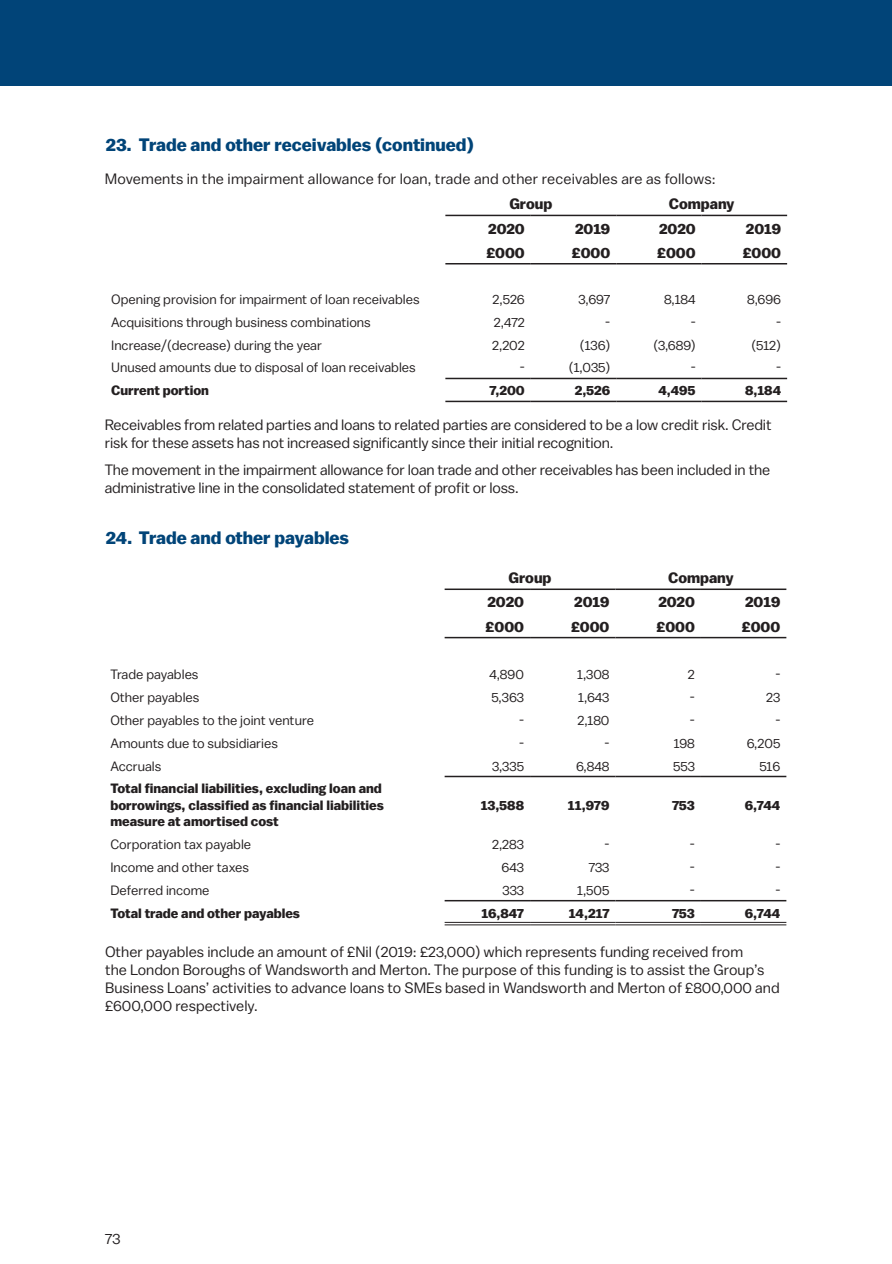
<style>
.page{position:relative;width:892px;height:1264px;background:#fff}
.page>*{position:absolute;margin:0;border:0;box-sizing:border-box;transform-origin:0 0}
.t1{font:700 18px "Balto";color:#014478}
.t2{font:15px/18px "Balto";letter-spacing:-.01em;color:#231f20}
.t3{font:700 15px "Balto";color:#231f20}
.t4{font:15px "Balto";letter-spacing:.01em;color:#231f20}
.t5{font:13.5px "Balto";color:#231f20}
.t6{font:700 13.5px/16.2px "Balto";color:#231f20}
</style>
<div class="page">
<div style="left:0;top:0;width:892px;height:85px;background:#014478"></div>
<hr style="left:445px;top:900px;width:85px;height:1px;background:#231f20">
<hr style="left:530px;top:900px;width:85px;height:1px;background:#231f20">
<hr style="left:615px;top:900px;width:86px;height:1px;background:#231f20">
<hr style="left:701px;top:900px;width:85px;height:1px;background:#231f20">
<hr style="left:445px;top:775px;width:85px;height:2px;background:#231f20">
<hr style="left:530px;top:775px;width:85px;height:2px;background:#231f20">
<hr style="left:615px;top:775px;width:86px;height:2px;background:#231f20">
<hr style="left:701px;top:775px;width:85px;height:2px;background:#231f20">
<hr style="left:445px;top:588px;width:85px;height:2px;background:#231f20">
<hr style="left:530px;top:588px;width:85px;height:2px;background:#231f20">
<hr style="left:615px;top:588px;width:86px;height:2px;background:#231f20">
<hr style="left:701px;top:588px;width:85px;height:2px;background:#231f20">
<hr style="left:445px;top:922px;width:85px;height:1px;background:#231f20">
<hr style="left:445px;top:924px;width:85px;height:1px;background:#231f20">
<hr style="left:530px;top:922px;width:85px;height:1px;background:#231f20">
<hr style="left:530px;top:924px;width:85px;height:1px;background:#231f20">
<hr style="left:615px;top:922px;width:86px;height:1px;background:#231f20">
<hr style="left:615px;top:924px;width:86px;height:1px;background:#231f20">
<hr style="left:701px;top:922px;width:85px;height:1px;background:#231f20">
<hr style="left:701px;top:924px;width:85px;height:1px;background:#231f20">
<hr style="left:445px;top:637px;width:85px;height:1px;background:#231f20">
<hr style="left:530px;top:637px;width:85px;height:1px;background:#231f20">
<hr style="left:615px;top:637px;width:86px;height:1px;background:#231f20">
<hr style="left:701px;top:637px;width:85px;height:1px;background:#231f20">
<hr style="left:445px;top:215px;width:86px;height:1px;background:#231f20">
<hr style="left:531px;top:215px;width:85px;height:1px;background:#231f20">
<hr style="left:616px;top:215px;width:86px;height:1px;background:#231f20">
<hr style="left:702px;top:215px;width:85px;height:1px;background:#231f20">
<hr style="left:445px;top:378px;width:86px;height:1px;background:#231f20">
<hr style="left:531px;top:378px;width:85px;height:1px;background:#231f20">
<hr style="left:616px;top:378px;width:86px;height:1px;background:#231f20">
<hr style="left:702px;top:378px;width:85px;height:1px;background:#231f20">
<hr style="left:445px;top:400px;width:86px;height:2px;background:#231f20">
<hr style="left:531px;top:400px;width:85px;height:2px;background:#231f20">
<hr style="left:616px;top:400px;width:86px;height:2px;background:#231f20">
<hr style="left:702px;top:400px;width:85px;height:2px;background:#231f20">
<hr style="left:445px;top:263px;width:86px;height:1px;background:#231f20">
<hr style="left:531px;top:263px;width:85px;height:1px;background:#231f20">
<hr style="left:616px;top:263px;width:86px;height:1px;background:#231f20">
<hr style="left:702px;top:263px;width:85px;height:1px;background:#231f20">
<p class="t1" style="left:106px;top:134px;width:370px">23. Trade and other receivables (continued)</p>
<p class="t4" style="left:105px;top:170px;width:612px">Movements in the impairment allowance for loan, trade and other receivables are as follows:</p>
<p class="t3" style="left:509px;top:195px;width:44px">Group</p>
<p class="t3" style="left:669px;top:195px;width:67px">Company</p>
<p class="t3" style="left:488px;top:219px;width:38px">2020</p>
<p class="t3" style="left:575px;top:219px;width:37px">2019</p>
<p class="t3" style="left:659px;top:219px;width:38px">2020</p>
<p class="t3" style="left:746px;top:219px;width:37px">2019</p>
<p class="t3" style="left:486px;top:243px;width:40px">£000</p>
<p class="t3" style="left:572px;top:243px;width:40px">£000</p>
<p class="t3" style="left:657px;top:243px;width:40px">£000</p>
<p class="t3" style="left:742px;top:243px;width:40px">£000</p>
<p class="t5" style="left:111px;top:291px;width:310px">Opening provision for impairment of loan receivables</p>
<p class="t5" style="left:492px;top:291px;width:34px">2,526</p>
<p class="t5" style="left:578px;top:291px;width:33px">3,697</p>
<p class="t5" style="left:664px;top:291px;width:33px">8,184</p>
<p class="t5" style="left:747px;top:291px;width:35px">8,696</p>
<p class="t5" style="left:111px;top:314px;width:261px">Acquisitions through business combinations</p>
<p class="t5" style="left:494px;top:314px;width:33px">2,472</p>
<p class="t5" style="left:605px;top:314px;width:7px">-</p>
<p class="t5" style="left:690px;top:314px;width:7px">-</p>
<p class="t5" style="left:776px;top:314px;width:7px">-</p>
<p class="t5" style="left:111px;top:336px;width:212px">Increase/(decrease) during the year</p>
<p class="t5" style="left:492px;top:336px;width:34px">2,202</p>
<p class="t5" style="left:580px;top:336px;width:32px">(136)</p>
<p class="t5" style="left:653px;top:336px;width:44px">(3,689)</p>
<p class="t5" style="left:751px;top:336px;width:31px">(512)</p>
<p class="t5" style="left:111px;top:359px;width:306px">Unused amounts due to disposal of loan receivables</p>
<p class="t5" style="left:520px;top:359px;width:7px">-</p>
<p class="t5" style="left:569px;top:359px;width:43px">(1,035)</p>
<p class="t5" style="left:690px;top:359px;width:7px">-</p>
<p class="t5" style="left:776px;top:359px;width:7px">-</p>
<p class="t6" style="left:111px;top:382px;width:99px">Current portion</p>
<p class="t6" style="left:489px;top:382px;width:37px">7,200</p>
<p class="t6" style="left:575px;top:382px;width:37px">2,526</p>
<p class="t6" style="left:658px;top:382px;width:39px">4,495</p>
<p class="t6" style="left:745px;top:382px;width:38px">8,184</p>
<p class="t2" style="left:105px;top:415px;width:668px">Receivables from related parties and loans to related parties are considered to be a low credit risk. Credit risk for these assets has not increased significantly since their initial recognition.</p>
<p class="t2" style="left:105px;top:460px;width:667px">The movement in the impairment allowance for loan trade and other receivables has been included in the administrative line in the consolidated statement of profit or loss.</p>
<p class="t1" style="left:106px;top:527px;width:245px">24. Trade and other payables</p>
<p class="t3" style="left:509px;top:569px;width:44px">Group</p>
<p class="t3" style="left:668px;top:569px;width:67px">Company</p>
<p class="t3" style="left:487px;top:593px;width:38px">2020</p>
<p class="t3" style="left:574px;top:593px;width:37px">2019</p>
<p class="t3" style="left:658px;top:593px;width:38px">2020</p>
<p class="t3" style="left:745px;top:593px;width:37px">2019</p>
<p class="t3" style="left:485px;top:617px;width:40px">£000</p>
<p class="t3" style="left:571px;top:617px;width:40px">£000</p>
<p class="t3" style="left:656px;top:617px;width:40px">£000</p>
<p class="t3" style="left:742px;top:617px;width:40px">£000</p>
<p class="t5" style="left:110px;top:666px;width:90px">Trade payables</p>
<p class="t5" style="left:489px;top:666px;width:36px">4,890</p>
<p class="t5" style="left:577px;top:666px;width:34px">1,308</p>
<p class="t5" style="left:688px;top:666px;width:8px">2</p>
<p class="t5" style="left:775px;top:666px;width:7px">-</p>
<p class="t5" style="left:110px;top:688px;width:91px">Other payables</p>
<p class="t5" style="left:491px;top:688px;width:34px">5,363</p>
<p class="t5" style="left:578px;top:688px;width:33px">1,643</p>
<p class="t5" style="left:690px;top:688px;width:7px">-</p>
<p class="t5" style="left:766px;top:688px;width:16px">23</p>
<p class="t5" style="left:110px;top:711px;width:205px">Other payables to the joint venture</p>
<p class="t5" style="left:519px;top:711px;width:7px">-</p>
<p class="t5" style="left:577px;top:711px;width:34px">2,180</p>
<p class="t5" style="left:690px;top:711px;width:7px">-</p>
<p class="t5" style="left:775px;top:711px;width:7px">-</p>
<p class="t5" style="left:110px;top:734px;width:169px">Amounts due to subsidiaries</p>
<p class="t5" style="left:519px;top:734px;width:7px">-</p>
<p class="t5" style="left:604px;top:734px;width:7px">-</p>
<p class="t5" style="left:674px;top:734px;width:23px">198</p>
<p class="t5" style="left:746px;top:734px;width:35px">6,205</p>
<p class="t5" style="left:110px;top:757px;width:52px">Accruals</p>
<p class="t5" style="left:492px;top:757px;width:33px">3,335</p>
<p class="t5" style="left:576px;top:757px;width:35px">6,848</p>
<p class="t5" style="left:673px;top:757px;width:23px">553</p>
<p class="t5" style="left:759px;top:757px;width:23px">516</p>
<p class="t6" style="left:110px;top:780px;width:275px">Total financial liabilities, excluding loan and borrowings, classified as financial liabilities measure at amortised cost</p>
<p class="t6" style="left:481px;top:796px;width:45px">13,588</p>
<p class="t6" style="left:568px;top:796px;width:43px">11,979</p>
<p class="t6" style="left:672px;top:796px;width:24px">753</p>
<p class="t6" style="left:745px;top:796px;width:37px">6,744</p>
<p class="t5" style="left:110px;top:836px;width:142px">Corporation tax payable</p>
<p class="t5" style="left:492px;top:836px;width:33px">2,283</p>
<p class="t5" style="left:604px;top:836px;width:7px">-</p>
<p class="t5" style="left:690px;top:836px;width:7px">-</p>
<p class="t5" style="left:775px;top:836px;width:7px">-</p>
<p class="t5" style="left:110px;top:858px;width:140px">Income and other taxes</p>
<p class="t5" style="left:501px;top:858px;width:24px">643</p>
<p class="t5" style="left:589px;top:858px;width:22px">733</p>
<p class="t5" style="left:690px;top:858px;width:7px">-</p>
<p class="t5" style="left:775px;top:858px;width:7px">-</p>
<p class="t5" style="left:110px;top:881px;width:101px">Deferred income</p>
<p class="t5" style="left:502px;top:881px;width:23px">333</p>
<p class="t5" style="left:577px;top:881px;width:34px">1,505</p>
<p class="t5" style="left:690px;top:881px;width:7px">-</p>
<p class="t5" style="left:775px;top:881px;width:7px">-</p>
<p class="t6" style="left:110px;top:904px;width:191px">Total trade and other payables</p>
<p class="t6" style="left:481px;top:904px;width:44px">16,847</p>
<p class="t6" style="left:569px;top:904px;width:42px">14,217</p>
<p class="t6" style="left:672px;top:904px;width:24px">753</p>
<p class="t6" style="left:745px;top:904px;width:37px">6,744</p>
<p class="t2" style="left:105px;top:942px;width:676px">Other payables include an amount of £Nil (2019: £23,000) which represents funding received from<br>the London Boroughs of Wandsworth and Merton. The purpose of this funding is to assist the Group’s Business Loans’ activities to advance loans to SMEs based in Wandsworth and Merton of £800,000 and £600,000 respectively.</p>
<p class="t2" style="left:105px;top:1228px;width:17px">73</p>
</div>
